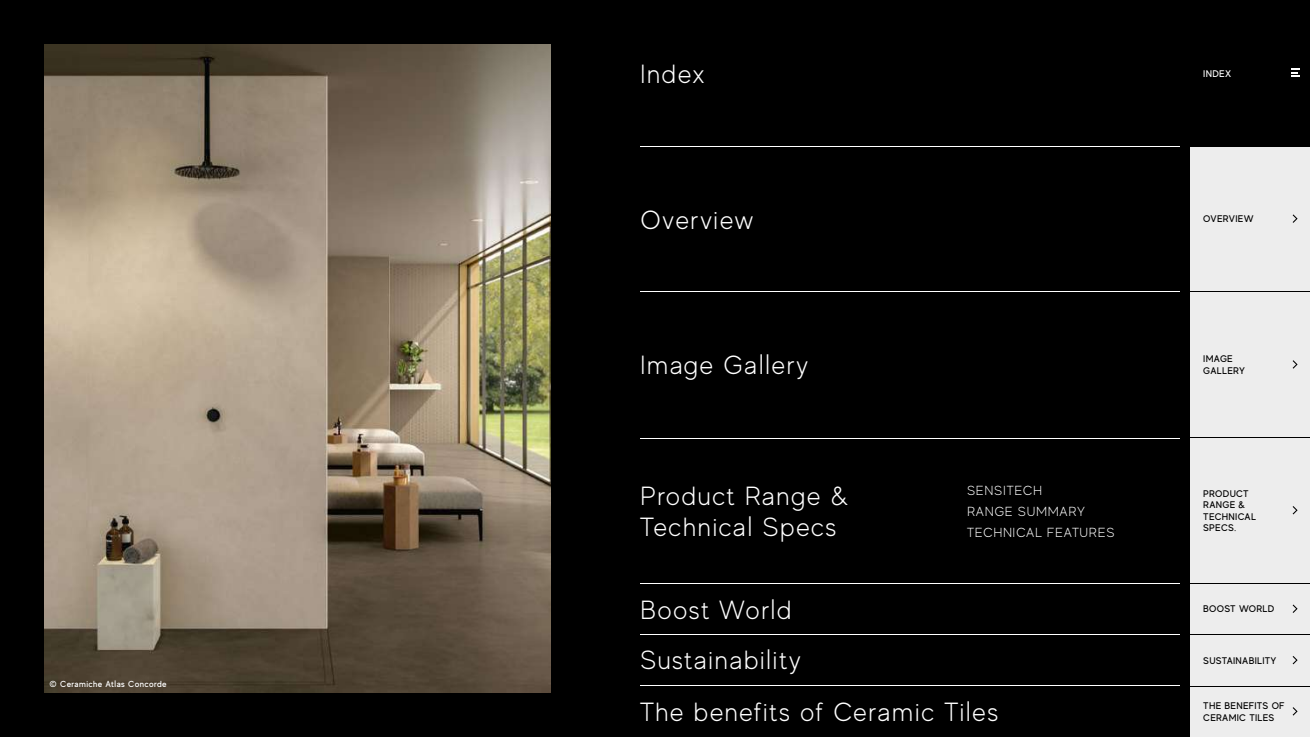
<style>
.page{position:relative;width:1310px;height:737px;background:#000}
.page>*{position:absolute;margin:0;border:0;box-sizing:border-box;transform-origin:0 0}
.t1{font:300 26.25px/51.8px "MADE Evolve Sans";letter-spacing:.04em;color:#fff}
.t2{font:300 13.12px/21px "MADE Evolve Sans";letter-spacing:.05em;color:#fff}
.t3{font:500 9.62px/11.5px "MADE Evolve Sans";letter-spacing:.03em;color:#000}
.t4{font:500 9.62px "MADE Evolve Sans";letter-spacing:.03em;color:#fff}
.t5{font:500 8.75px "MADE Evolve Sans";letter-spacing:.045em;color:#fff}
</style>
<div class="page">
<img style="left:45px;top:45px;width:506px;height:647px">
<hr style="left:640px;top:146px;width:539px;height:1px;background:#fff">
<hr style="left:640px;top:291px;width:539px;height:1px;background:#fff">
<hr style="left:640px;top:438px;width:539px;height:1px;background:#fff">
<hr style="left:640px;top:583px;width:539px;height:1px;background:#fff">
<hr style="left:640px;top:633px;width:539px;height:1px;background:#fff">
<hr style="left:640px;top:685px;width:539px;height:1px;background:#fff">
<div style="left:1191px;top:0;width:119px;height:737px;background:#ededed"></div>
<div style="left:1191px;top:0;width:119px;height:146px;background:#000"></div>
<svg style="left:1292px;top:214px;width:5px;height:9px"></svg>
<svg style="left:1292px;top:360px;width:5px;height:8px"></svg>
<svg style="left:1292px;top:506px;width:5px;height:8px"></svg>
<svg style="left:1292px;top:656px;width:5px;height:8px"></svg>
<hr style="left:1191px;top:437px;width:119px;height:1px;background:#000">
<hr style="left:1191px;top:291px;width:119px;height:1px;background:#000">
<hr style="left:1191px;top:583px;width:119px;height:1px;background:#000">
<hr style="left:1191px;top:685px;width:119px;height:1px;background:#000">
<hr style="left:1191px;top:634px;width:119px;height:1px;background:#000">
<hr style="left:1191px;top:146px;width:119px;height:1px;background:#000">
<svg style="left:1291px;top:69px;width:8px;height:8px"></svg>
<svg style="left:1292px;top:604px;width:5px;height:9px"></svg>
<svg style="left:1292px;top:707px;width:5px;height:8px"></svg>
<p class="t5" style="left:50px;top:678px;width:119px">© Ceramiche Atlas Concorde</p>
<p class="t1" style="left:640px;top:48px;width:66px">Index</p>
<p class="t1" style="left:640px;top:193px;width:115px">Overview</p>
<p class="t1" style="left:640px;top:339px;width:169px">Image Gallery</p>
<p class="t1" style="left:640px;top:480px;width:210px;line-height:30.6px">Product Range &amp;<br>Technical Specs</p>
<p class="t2" style="left:967px;top:479px;width:149px">SENSITECH<br>RANGE SUMMARY<br>TECHNICAL FEATURES</p>
<p class="t1" style="left:640px;top:583px;width:153px">Boost World</p>
<p class="t1" style="left:640px;top:634px;width:360px">Sustainability<br>The benefits of Ceramic Tiles</p>
<p class="t4" style="left:1203px;top:67px;width:29px">INDEX</p>
<p class="t3" style="left:1203px;top:213px;width:52px">OVERVIEW</p>
<p class="t3" style="left:1203px;top:353px;width:43px">IMAGE<br>GALLERY</p>
<p class="t3" style="left:1203px;top:487px;width:54px">PRODUCT<br>RANGE &amp;<br>TECHNICAL<br>SPECS.</p>
<p class="t3" style="left:1203px;top:603px;width:72px">BOOST WORLD</p>
<p class="t3" style="left:1203px;top:654px;width:75px">SUSTAINABILITY</p>
<p class="t3" style="left:1203px;top:700px;width:83px">THE BENEFITS OF<br>CERAMIC TILES</p>
</div>
